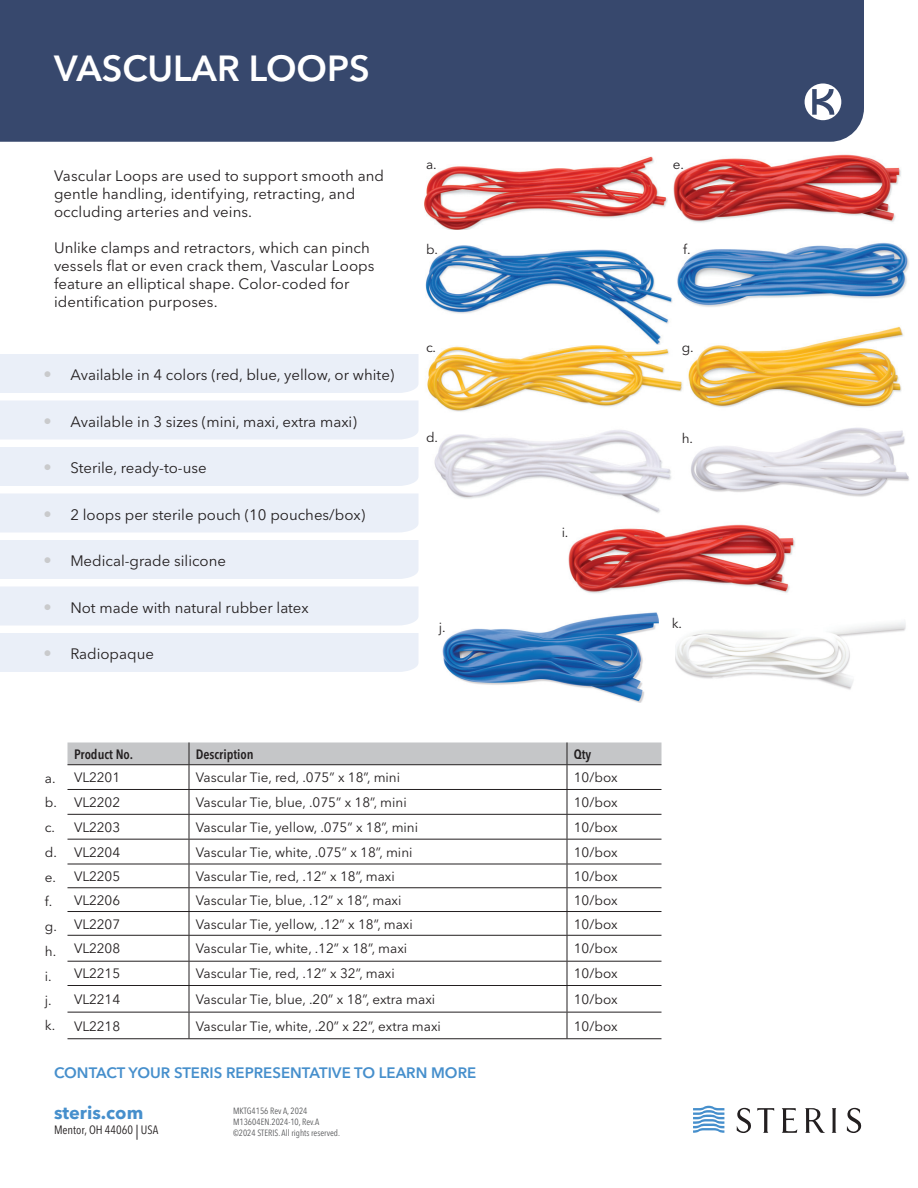
<style>
.page{position:relative;width:918px;height:1188px;background:#fff}
.page>*{position:absolute;margin:0;border:0;box-sizing:border-box;transform-origin:0 0}
.t1{font:600 36px "Avenir Next LT Pro";color:#fff}
.t2{font:700 18px "Avenir Next LT Pro";color:#468fcc}
.t3{font:15px/18px "Avenir Next LT Pro";color:#231f20}
.t4{font:600 15px "Avenir Next LT Pro";color:#468fcc}
.t5{font:13.5px/24.8px "Avenir Next LT Pro";color:#231f20}
.t6{font:600 condensed 13.5px "Avenir Next LT Pro";color:#231f20}
.t7{font:condensed 12px "Avenir Next LT Pro";color:#231f20}
.t8{font:condensed 9px/10.8px "Avenir Next LT Pro";color:#57585a}
.s1{font-size:16.5px;color:#c9cacc}
.s2{font-size:15px}
</style>
<div class="page">
<div style="left:0;top:0;width:864px;height:142px;background:#37486d"></div>
<div style="left:0;top:354px;width:418px;height:39px;background:#eaeff8"></div>
<svg style="left:805px;top:83px;width:36px;height:37px"></svg>
<svg style="left:693px;top:1106px;width:31px;height:27px"></svg>
<svg style="left:737px;top:1108px;width:14px;height:25px"></svg>
<svg style="left:847px;top:1108px;width:14px;height:25px"></svg>
<svg style="left:757px;top:1108px;width:17px;height:25px"></svg>
<svg style="left:782px;top:1108px;width:15px;height:25px"></svg>
<svg style="left:805px;top:1108px;width:20px;height:25px"></svg>
<svg style="left:832px;top:1108px;width:5px;height:25px"></svg>
<div style="left:0;top:400px;width:418px;height:40px;background:#eaeff8"></div>
<div style="left:0;top:447px;width:418px;height:39px;background:#eaeff8"></div>
<div style="left:0;top:494px;width:418px;height:38px;background:#eaeff8"></div>
<div style="left:0;top:540px;width:418px;height:39px;background:#eaeff8"></div>
<div style="left:0;top:586px;width:418px;height:40px;background:#eaeff8"></div>
<div style="left:0;top:633px;width:418px;height:39px;background:#eaeff8"></div>
<hr style="left:68px;top:1038px;width:121px;height:1px;background:#231f20">
<hr style="left:189px;top:1038px;width:378px;height:1px;background:#231f20">
<hr style="left:567px;top:1038px;width:95px;height:1px;background:#231f20">
<svg style="left:68px;top:742px;width:594px;height:296px"></svg>
<img style="left:425px;top:156px;width:242px;height:74px">
<img style="left:673px;top:154px;width:228px;height:69px">
<img style="left:425px;top:245px;width:248px;height:100px">
<img style="left:677px;top:242px;width:232px;height:65px">
<img style="left:427px;top:346px;width:256px;height:66px">
<img style="left:688px;top:326px;width:215px;height:82px">
<img style="left:434px;top:430px;width:237px;height:83px">
<img style="left:568px;top:524px;width:227px;height:70px">
<img style="left:442px;top:612px;width:217px;height:91px">
<img style="left:675px;top:622px;width:231px;height:68px">
<img style="left:691px;top:427px;width:218px;height:70px">
<h1 class="t1" style="left:54px;top:46px;width:317px">VASCULAR LOOPS</h1>
<p class="t3" style="left:54px;top:167px;width:332px">Vascular Loops are used to support smooth and gentle handling, identifying, retracting, and occluding arteries and veins.</p>
<p class="t3" style="left:54px;top:239px;width:322px">Unlike clamps and retractors, which can pinch vessels flat or even crack them, Vascular Loops feature an elliptical shape. Color-coded for identification purposes.</p>
<p class="t3" style="left:43px;top:366px;width:353px"><span class="s1">•</span> Available in 4 colors (red, blue, yellow, or white)</p>
<p class="t3" style="left:43px;top:412px;width:315px"><span class="s1">•</span> Available in 3 sizes (mini, maxi, extra maxi)</p>
<p class="t3" style="left:43px;top:459px;width:165px"><span class="s1">•</span> Sterile, ready-to-use</p>
<p class="t3" style="left:43px;top:505px;width:323px"><span class="s1">•</span> 2 loops per sterile pouch (10 pouches/box)</p>
<p class="t3" style="left:43px;top:552px;width:184px"><span class="s1">•</span> Medical-grade silicone</p>
<p class="t3" style="left:43px;top:598px;width:267px"><span class="s1">•</span> Not made with natural rubber latex</p>
<p class="t3" style="left:43px;top:645px;width:112px"><span class="s1">•</span> Radiopaque</p>
<p class="t5" style="left:426px;top:152px;width:12px">a.</p>
<p class="t5" style="left:673px;top:152px;width:13px">e.</p>
<p class="t5" style="left:426px;top:236px;width:13px">b.</p>
<p class="t5" style="left:683px;top:236px;width:9px">f.</p>
<p class="t5" style="left:426px;top:335px;width:12px">c.</p>
<p class="t5" style="left:682px;top:335px;width:13px">g.</p>
<p class="t5" style="left:426px;top:425px;width:13px">d.</p>
<p class="t5" style="left:682px;top:426px;width:13px">h.</p>
<p class="t5" style="left:562px;top:520px;width:8px">i.</p>
<p class="t5" style="left:439px;top:615px;width:8px">j.</p>
<p class="t5" style="left:672px;top:611px;width:12px">k.</p>
<p class="t5" style="left:45px;top:766px;width:13px">a. b. c. d. e. f. g. h. i. j. k.</p>
<p class="t6" style="left:74px;top:746px;width:60px">Product No.</p>
<p class="t6" style="left:196px;top:746px;width:59px">Description</p>
<p class="t6" style="left:574px;top:746px;width:19px">Qty</p>
<p class="t5" style="left:74px;top:765px;width:47px">VL2201</p>
<p class="t5" style="left:196px;top:765px;width:206px">Vascular Tie, red, .075” x 18”, mini</p>
<p class="t5" style="left:574px;top:765px;width:45px">10/box</p>
<p class="t5" style="left:74px;top:790px;width:47px">VL2202</p>
<p class="t5" style="left:196px;top:790px;width:213px">Vascular Tie, blue, .075” x 18”, mini</p>
<p class="t5" style="left:574px;top:790px;width:45px">10/box</p>
<p class="t5" style="left:74px;top:815px;width:47px">VL2203</p>
<p class="t5" style="left:196px;top:815px;width:224px">Vascular Tie, yellow, .075” x 18”, mini</p>
<p class="t5" style="left:574px;top:815px;width:45px">10/box</p>
<p class="t5" style="left:74px;top:840px;width:47px">VL2204</p>
<p class="t5" style="left:196px;top:840px;width:218px">Vascular Tie, white, .075” x 18”, mini</p>
<p class="t5" style="left:574px;top:840px;width:45px">10/box</p>
<p class="t5" style="left:74px;top:864px;width:47px">VL2205</p>
<p class="t5" style="left:196px;top:864px;width:201px">Vascular Tie, red, .12” x 18”, maxi</p>
<p class="t5" style="left:574px;top:864px;width:45px">10/box</p>
<p class="t5" style="left:74px;top:888px;width:47px">VL2206</p>
<p class="t5" style="left:196px;top:888px;width:207px">Vascular Tie, blue, .12” x 18”, maxi</p>
<p class="t5" style="left:574px;top:888px;width:45px">10/box</p>
<p class="t5" style="left:74px;top:911px;width:47px">VL2207</p>
<p class="t5" style="left:196px;top:911px;width:219px">Vascular Tie, yellow, .12” x 18”, maxi</p>
<p class="t5" style="left:574px;top:911px;width:45px">10/box</p>
<p class="t5" style="left:74px;top:936px;width:47px">VL2208</p>
<p class="t5" style="left:196px;top:936px;width:213px">Vascular Tie, white, .12” x 18”, maxi</p>
<p class="t5" style="left:574px;top:936px;width:45px">10/box</p>
<p class="t5" style="left:74px;top:961px;width:47px">VL2215</p>
<p class="t5" style="left:196px;top:961px;width:201px">Vascular Tie, red, .12” x 32”, maxi</p>
<p class="t5" style="left:574px;top:961px;width:45px">10/box</p>
<p class="t5" style="left:74px;top:987px;width:47px">VL2214</p>
<p class="t5" style="left:196px;top:987px;width:241px">Vascular Tie, blue, .20” x 18”, extra maxi</p>
<p class="t5" style="left:574px;top:987px;width:45px">10/box</p>
<p class="t5" style="left:74px;top:1013px;width:47px">VL2218</p>
<p class="t5" style="left:196px;top:1013px;width:247px">Vascular Tie, white, .20” x 22”, extra maxi</p>
<p class="t5" style="left:574px;top:1013px;width:45px">10/box</p>
<p class="t4" style="left:54px;top:1064px;width:424px">CONTACT YOUR STERIS REPRESENTATIVE TO LEARN MORE</p>
<h2 class="t2" style="left:54px;top:1102px;width:91px">steris.com</h2>
<p class="t7" style="left:54px;top:1123px;width:106px">Mentor, OH 44060 <span class="s2">|</span> USA</p>
<p class="t8" style="left:233px;top:1105px;width:108px">MKTG4156 Rev A, 2024<br>M13604EN.2024-10, Rev.A ©2024 STERIS. All rights reserved.</p>
</div>
